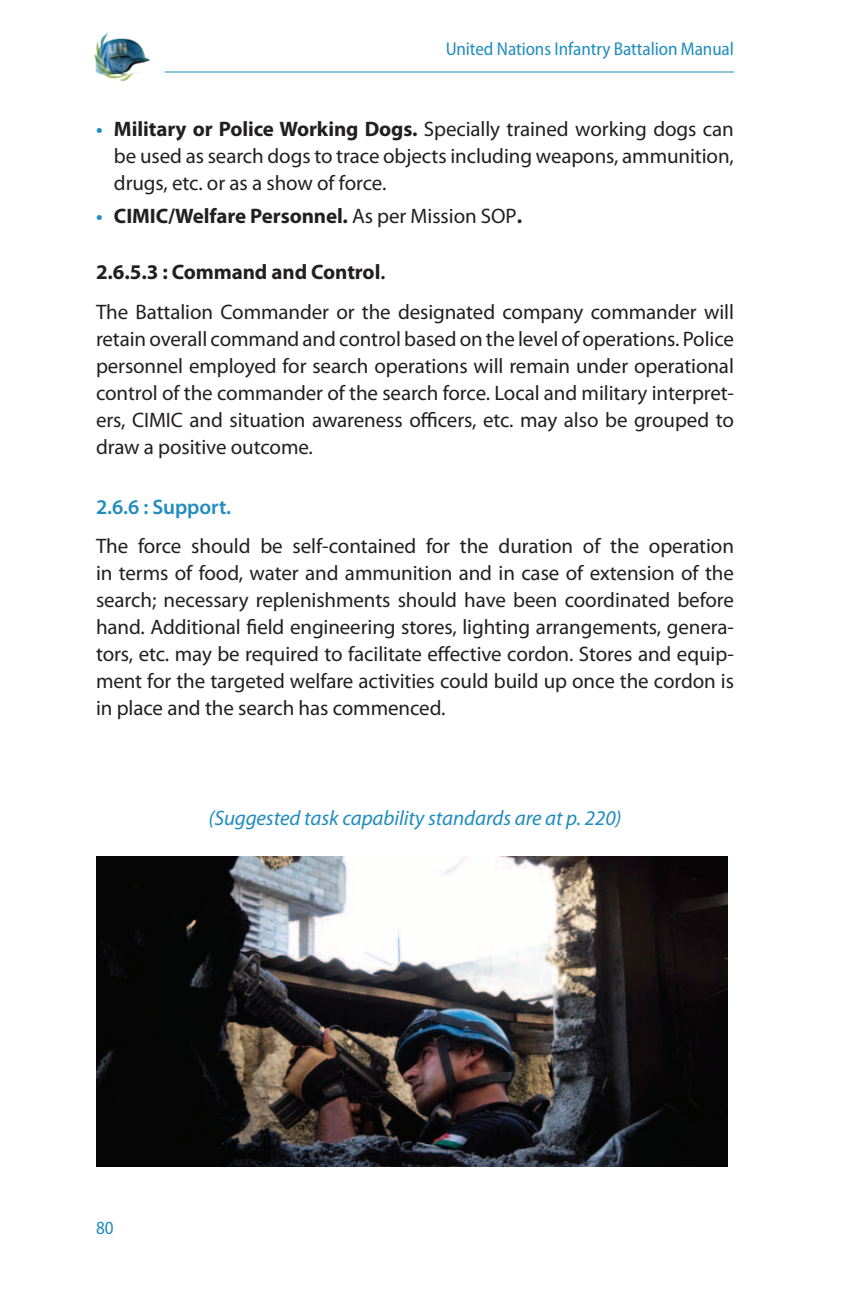
<style>
.page{position:relative;width:864px;height:1296px;background:#fff}
.page>*{position:absolute;margin:0;border:0;box-sizing:border-box;transform-origin:0 0}
.t1{font:21px/27px "Myriad Pro";letter-spacing:-.005em;color:#231f20;text-align:justify}
.t2{font:italic 21px "Myriad Pro";letter-spacing:-.005em;color:#208cbf}
.t3{font:700 21px "Myriad Pro";letter-spacing:-.005em;color:#231f20}
.t4{font:600 21px "Myriad Pro";letter-spacing:-.005em;color:#208cbf}
.t5{font:semi-condensed 18.6px "Myriad Pro";letter-spacing:-.005em;color:#208cbf}
.s1{font-weight:600;color:#208cbf}
.s2{font-weight:700}
.s3{font-weight:400}
.s4{font-weight:600}
</style>
<div class="page">
<hr style="left:164px;top:72px;width:570px;height:1px;background:#208cbf">
<img style="left:94px;top:32px;width:56px;height:50px">
<img style="left:96px;top:857px;width:631px;height:309px">
<p class="t5" style="left:446px;top:38px;width:290px">United Nations Infantry Battalion Manual</p>
<p class="t1" style="left:114px;top:115px;width:621px;text-indent:-18px"><span class="s1">•</span> <span class="s2">Military or Police Working Dogs.</span> Specially trained working dogs can be used as search dogs to trace objects including weapons, ammunition, drugs, etc. or as a show of force.</p>
<p class="t3" style="left:96px;top:202px;width:428px"><span class="s1">•</span> CIMIC/Welfare Personnel. <span class="s3">As per Mission SOP</span>.</p>
<p class="t1" style="left:96px;top:252px;width:640px;line-height:39.4px"><span class="s2">2.6.5.3 : Command and Control</span><span class="s4">.<br></span>The Battalion Commander or the designated company commander will</p>
<p class="t1" style="left:96px;top:325px;width:640px">retain overall command and control based on the level of operations. Police personnel employed for search operations will remain under operational control of the commander of the search force. Local and military interpret&shy;ers, CIMIC and situation awareness officers, etc. may also be grouped to draw a positive outcome.</p>
<p class="t4" style="left:96px;top:494px;width:137px">2.6.6 : Support.</p>
<p class="t1" style="left:96px;top:532px;width:640px">The force should be self-contained for the duration of the operation in terms of food, water and ammunition and in case of extension of the search; necessary replenishments should have been coordinated before hand. Additional field engineering stores, lighting arrangements, genera&shy;tors, etc. may be required to facilitate effective cordon. Stores and equip&shy;ment for the targeted welfare activities could build up once the cordon is in place and the search has commenced.</p>
<p class="t2" style="left:208px;top:805px;width:415px">(Suggested task capability standards are at p. 220)</p>
<p class="t5" style="left:96px;top:1217px;width:19px">80</p>
</div>
